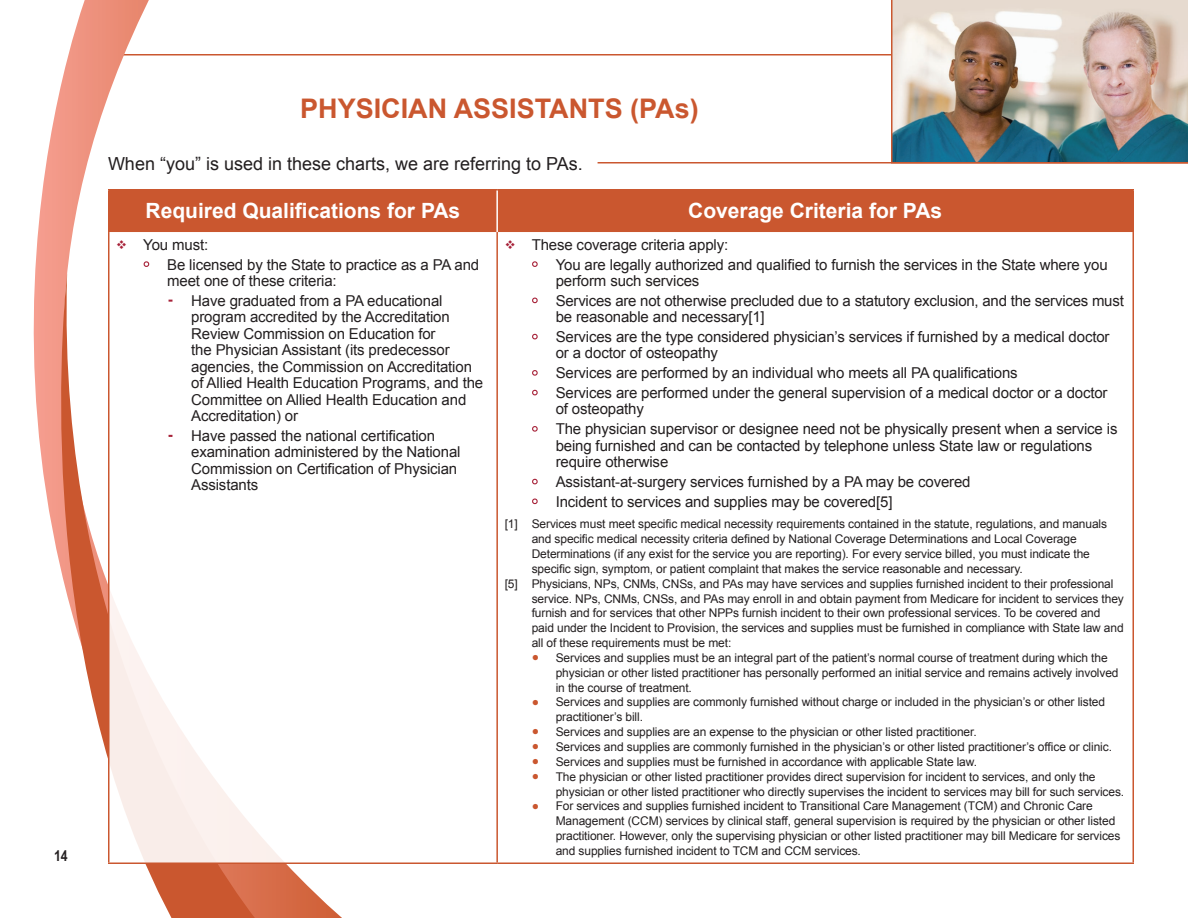
<style>
.page{position:relative;width:1188px;height:918px;background:#fff}
.page>*{position:absolute;margin:0;border:0;box-sizing:border-box;transform-origin:0 0}
.t1{font:700 27px "Arial";color:#ca572f}
.t2{font:700 21px "Arial";color:#fff}
.t3{font:18px "Arial";color:#231f20}
.t4{font:15px/16.5px "Arial";letter-spacing:-.01em;color:#231f20}
.t5{font:700 15px "Arial Narrow";color:#231f20}
.t6{font:12px/14.9px "Arial";letter-spacing:-.01em;color:#231f20}
.s1{font-family:"Arial Narrow";font-size:12.3px;color:#ca572f}
</style>
<div class="page">
<hr style="left:122px;top:54px;width:1066px;height:2px;background:#ca572f">
<svg style="left:35px;top:0;width:323px;height:918px"></svg>
<svg style="left:33px;top:274px;width:232px;height:644px"></svg>
<div style="left:108px;top:189px;width:1026px;height:675px;background:#fff"></div>
<div style="left:109px;top:190px;width:1024px;height:42px;background:#ca572f"></div>
<hr style="left:108px;top:189px;width:389px;height:1px;background:#ca572f">
<hr style="left:108px;top:191px;width:2px;height:41px;background:#ca572f">
<hr style="left:497px;top:189px;width:637px;height:1px;background:#ca572f">
<hr style="left:1132px;top:191px;width:2px;height:41px;background:#ca572f">
<hr style="left:496px;top:191px;width:2px;height:41px;background:#fff">
<hr style="left:108px;top:232px;width:2px;height:630px;background:#ca572f">
<hr style="left:496px;top:232px;width:2px;height:630px;background:#ca572f">
<hr style="left:1132px;top:232px;width:2px;height:630px;background:#ca572f">
<hr style="left:108px;top:862px;width:389px;height:2px;background:#ca572f">
<hr style="left:497px;top:862px;width:637px;height:2px;background:#ca572f">
<hr style="left:598px;top:162px;width:590px;height:2px;background:#ca572f">
<img style="left:891px;top:0;width:297px;height:164px">
<svg style="left:143px;top:261px;width:7px;height:6px"></svg>
<svg style="left:532px;top:261px;width:6px;height:6px"></svg>
<svg style="left:532px;top:297px;width:6px;height:7px"></svg>
<svg style="left:532px;top:333px;width:6px;height:7px"></svg>
<svg style="left:532px;top:370px;width:6px;height:6px"></svg>
<svg style="left:532px;top:389px;width:6px;height:7px"></svg>
<svg style="left:532px;top:426px;width:6px;height:6px"></svg>
<svg style="left:532px;top:478px;width:6px;height:7px"></svg>
<svg style="left:532px;top:498px;width:6px;height:7px"></svg>
<p class="t5" style="left:54px;top:845px;width:15px">14</p>
<h2 class="t1" style="left:300px;top:90px;width:400px">PHYSICIAN ASSISTANTS (PAs)</h2>
<p class="t3" style="left:108px;top:152px;width:476px">When “you” is used in these charts, we are referring to PAs.</p>
<h3 class="t2" style="left:146px;top:197px;width:316px">Required Qualifications for PAs</h3>
<p class="t4" style="left:143px;top:236px;width:66px">You must:</p>
<p class="t4" style="left:167px;top:256px;width:314px">Be licensed by the State to practice as a PA and meet one of these criteria:</p>
<p class="t4" style="left:191px;top:292px;width:294px">Have graduated from a PA educational program accredited by the Accreditation Review Commission on Education for<br>the Physician Assistant (its predecessor agencies, the Commission on Accreditation of Allied Health Education Programs, and the Committee on Allied Health Education and Accreditation) or</p>
<p class="t4" style="left:191px;top:428px;width:271px">Have passed the national certification examination administered by the National Commission on Certification of Physician Assistants</p>
<h3 class="t2" style="left:688px;top:197px;width:256px">Coverage Criteria for PAs</h3>
<p class="t4" style="left:532px;top:236px;width:198px">These coverage criteria apply:</p>
<p class="t4" style="left:556px;top:256px;width:553px">You are legally authorized and qualified to furnish the services in the State where you perform such services</p>
<p class="t4" style="left:556px;top:292px;width:570px">Services are not otherwise precluded due to a statutory exclusion, and the services must be reasonable and necessary[1]</p>
<p class="t4" style="left:556px;top:329px;width:555px">Services are the type considered physician’s services if furnished by a medical doctor or a doctor of osteopathy</p>
<p class="t4" style="left:556px;top:365px;width:464px">Services are performed by an individual who meets all PA qualifications</p>
<p class="t4" style="left:556px;top:385px;width:553px">Services are performed under the general supervision of a medical doctor or a doctor of osteopathy</p>
<p class="t4" style="left:556px;top:421px;width:563px">The physician supervisor or designee need not be physically present when a service is being furnished and can be contacted by telephone unless State law or regulations require otherwise</p>
<p class="t4" style="left:556px;top:474px;width:416px">Assistant-at-surgery services furnished by a PA may be covered</p>
<p class="t4" style="left:556px;top:493px;width:338px">Incident to services and supplies may be covered[5]</p>
<p class="t6" style="left:532px;top:517px;width:577px;text-indent:-27px">[1] Services must meet specific medical necessity requirements contained in the statute, regulations, and manuals and specific medical necessity criteria defined by National Coverage Determinations and Local Coverage Determinations (if any exist for the service you are reporting). For every service billed, you must indicate the specific sign, symptom, or patient complaint that makes the service reasonable and necessary.</p>
<p class="t6" style="left:532px;top:576px;width:594px;text-indent:-27px">[5] Physicians, NPs, CNMs, CNSs, and PAs may have services and supplies furnished incident to their professional service. NPs, CNMs, CNSs, and PAs may enroll in and obtain payment from Medicare for incident to services they furnish and for services that other NPPs furnish incident to their own professional services. To be covered and paid under the Incident to Provision, the services and supplies must be furnished in compliance with State law and all of these requirements must be met:</p>
<p class="t6" style="left:556px;top:650px;width:564px;text-indent:-24px"><span class="s1">●</span> Services and supplies must be an integral part of the patient’s normal course of treatment during which the physician or other listed practitioner has personally performed an initial service and remains actively involved in the course of treatment.</p>
<p class="t6" style="left:556px;top:695px;width:551px;text-indent:-24px"><span class="s1">●</span> Services and supplies are commonly furnished without charge or included in the physician’s or other listed practitioner’s bill.</p>
<p class="t6" style="left:532px;top:725px;width:447px"><span class="s1">●</span> Services and supplies are an expense to the physician or other listed practitioner.</p>
<p class="t6" style="left:532px;top:740px;width:582px"><span class="s1">●</span> Services and supplies are commonly furnished in the physician’s or other listed practitioner’s office or clinic.</p>
<p class="t6" style="left:532px;top:754px;width:447px"><span class="s1">●</span> Services and supplies must be furnished in accordance with applicable State law.</p>
<p class="t6" style="left:556px;top:769px;width:570px;text-indent:-24px"><span class="s1">●</span> The physician or other listed practitioner provides direct supervision for incident to services, and only the physician or other listed practitioner who directly supervises the incident to services may bill for such services.</p>
<p class="t6" style="left:556px;top:799px;width:566px;text-indent:-24px"><span class="s1">●</span> For services and supplies furnished incident to Transitional Care Management (TCM) and Chronic Care Management (CCM) services by clinical staff, general supervision is required by the physician or other listed practitioner. However, only the supervising physician or other listed practitioner may bill Medicare for services and supplies furnished incident to TCM and CCM services.</p>
</div>
